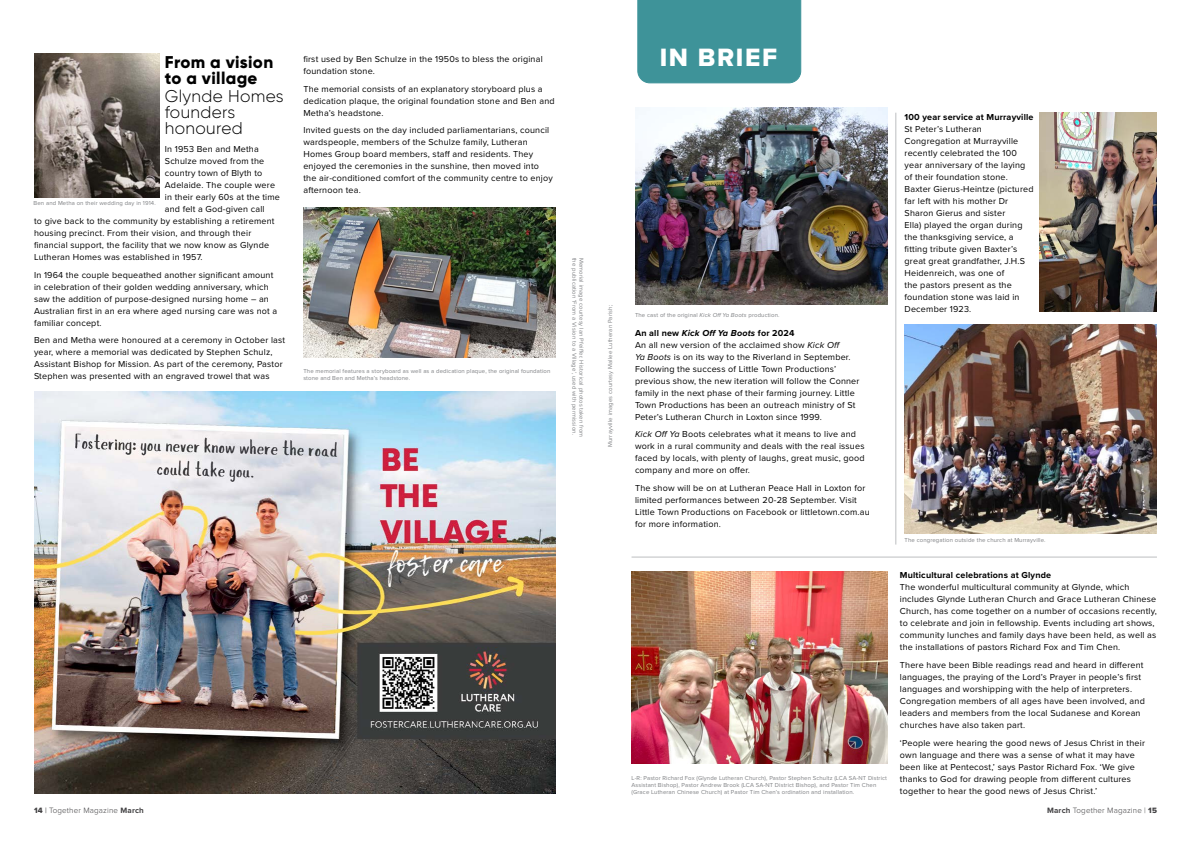
<style>
.page{position:relative;width:1191px;height:842px;background:#fff}
.page>*{position:absolute;margin:0;border:0;box-sizing:border-box;transform-origin:0 0}
.t1{font:26px "Proxima Nova Extrabld";letter-spacing:.06em;color:#fff}
.t2{font:300 17px/16px "Gilroy";letter-spacing:.02em;color:#000}
.t3{font:800 17px/16px "Gilroy";letter-spacing:.02em;color:#000}
.t4{font:9px/12px "Proxima Nova";letter-spacing:.02em;color:#000}
.t5{font:700 9px "Proxima Nova";letter-spacing:.02em;color:#000}
.t6{font:300 8px "Proxima Nova";letter-spacing:.02em;color:#414042}
.t7{font:6px/7px "Proxima Nova";letter-spacing:.02em;color:#808285}
.s1{font-style:italic}
.s2{font-weight:700}
.s3{font-weight:700;font-style:italic}
.s4{font-family:"Proxima Nova Extrabld";font-weight:400}
.s5{font-weight:400}
</style>
<div class="page">
<div style="left:637px;top:0;width:164px;height:83px;background:#3e9399"></div>
<hr style="left:895px;top:113px;width:1px;height:432px;background:#bcbec0">
<hr style="left:631px;top:557px;width:526px;height:1px;background:#bcbec0">
<img style="left:34px;top:391px;width:521px;height:403px">
<img style="left:303px;top:207px;width:252px;height:150px">
<img style="left:34px;top:54px;width:125px;height:144px">
<img style="left:635px;top:107px;width:252px;height:198px">
<img style="left:631px;top:571px;width:256px;height:192px">
<img style="left:904px;top:324px;width:253px;height:209px">
<img style="left:1039px;top:113px;width:118px;height:199px">
<h2 class="t3" style="left:165px;top:54px;width:110px">From a vision to a village</h2>
<h2 class="t2" style="left:165px;top:88px;width:120px">Glynde Homes founders honoured</h2>
<p class="t4" style="left:165px;top:143px;width:95px">In 1953 Ben and Metha</p>
<p class="t4" style="left:165px;top:155px;width:101px">Schulze moved from the</p>
<p class="t4" style="left:165px;top:167px;width:99px">country town of Blyth to</p>
<p class="t4" style="left:165px;top:179px;width:112px">Adelaide. The couple were</p>
<p class="t4" style="left:165px;top:191px;width:117px">in their early 60s at the time</p>
<p class="t4" style="left:165px;top:203px;width:101px">and felt a God-given call</p>
<p class="t4" style="left:34px;top:215px;width:242px">to give back to the community by establishing a retirement</p>
<p class="t4" style="left:34px;top:227px;width:219px">housing precinct. From their vision, and through their</p>
<p class="t4" style="left:34px;top:239px;width:237px">financial support, the facility that we now know as Glynde</p>
<p class="t4" style="left:34px;top:251px;width:170px">Lutheran Homes was established in 1957.</p>
<p class="t4" style="left:34px;top:268px;width:245px">In 1964 the couple bequeathed another significant amount in celebration of their golden wedding anniversary, which saw the addition of purpose-designed nursing home – an Australian first in an era where aged nursing care was not a familiar concept.</p>
<p class="t4" style="left:34px;top:334px;width:253px">Ben and Metha were honoured at a ceremony in October last year, where a memorial was dedicated by Stephen Schulz, Assistant Bishop for Mission. As part of the ceremony, Pastor Stephen was presented with an engraved trowel that was</p>
<p class="t7" style="left:34px;top:199px;width:124px">Ben and Metha on their wedding day in 1914.</p>
<p class="t4" style="left:303px;top:52px;width:241px">first used by Ben Schulze in the 1950s to bless the original foundation stone.</p>
<p class="t4" style="left:303px;top:82px;width:253px">The memorial consists of an explanatory storyboard plus a dedication plaque, the original foundation stone and Ben and<br>Metha’s headstone.</p>
<p class="t4" style="left:303px;top:124px;width:251px">Invited guests on the day included parliamentarians, council wardspeople, members of the Schulze family, Lutheran Homes Group board members, staff and residents. They enjoyed the ceremonies in the sunshine, then moved into the air-conditioned comfort of the community centre to enjoy afternoon tea.</p>
<p class="t7" style="left:303px;top:367px;width:248px">The memorial features a storyboard as well as a dedication plaque, the original foundation stone and Ben and Metha’s headstone.</p>
<p class="t7" style="left:578px;top:258px;width:179px;rotate:90deg">the publication ‘From a Vision to a Village’, used with permission.</p>
<p class="t7" style="left:585px;top:258px;width:181px;rotate:90deg">Memorial image courtesy Ian Pfeiffer. Historical photos taken from</p>
<h1 class="t1" style="left:660px;top:38px;width:119px">IN BRIEF</h1>
<p class="t7" style="left:606px;top:447px;width:143px;rotate:-90deg">Murrayville images courtesy Mallee Lutheran Parish;</p>
<p class="t7" style="left:635px;top:311px;width:146px">The cast of the original <span class="s1">Kick Off Ya Boots</span> production.</p>
<p class="t4" style="left:635px;top:326px;width:226px"><span class="s2">An all new</span> <span class="s3">Kick Off Ya Boots</span> <span class="s2">for 2024<br></span>An all new version of the acclaimed show <span class="s1">Kick Off<br>Ya Boots</span> is on its way to the Riverland in September.<br>Following the success of Little Town Productions’ previous show, the new iteration will follow the Conner family in the next phase of their farming journey. Little Town Productions has been an outreach ministry of St Peter’s Lutheran Church in Loxton since 1999.</p>
<p class="t4" style="left:635px;top:428px;width:231px"><span class="s1">Kick Off Ya</span> Boots celebrates what it means to live and work in a rural community and deals with the real issues faced by locals, with plenty of laughs, great music, good company and more on offer.</p>
<p class="t4" style="left:635px;top:482px;width:236px">The show will be on at Lutheran Peace Hall in Loxton for limited performances between 20-28 September. Visit Little Town Productions on Facebook or littletown.com.au for more information.</p>
<p class="t7" style="left:631px;top:774px;width:257px">L-R: Pastor Richard Fox (Glynde Lutheran Church), Pastor Stephen Schultz (LCA SA-NT District<br>Assistant Bishop), Pastor Andrew Brook (LCA SA-NT District Bishop), and Pastor Tim Chen (Grace Lutheran Chinese Church) at Pastor Tim Chen’s ordination and installation.</p>
<p class="t5" style="left:904px;top:110px;width:130px">100 year service at Murrayville</p>
<p class="t4" style="left:904px;top:122px;width:130px">St Peter’s Lutheran<br>Congregation at Murrayville recently celebrated the 100 year anniversary of the laying of their foundation stone.<br>Baxter Gierus-Heintze (pictured far left with his mother Dr<br>Sharon Gierus and sister<br>Ella) played the organ during the thanksgiving service, a fitting tribute given Baxter’s great great grandfather, J.H.S<br>Heidenreich, was one of<br>the pastors present as the foundation stone was laid in<br>December 1923.</p>
<p class="t7" style="left:904px;top:536px;width:142px">The congregation outside the church at Murrayville.</p>
<p class="t5" style="left:900px;top:569px;width:153px">Multicultural celebrations at Glynde</p>
<p class="t4" style="left:900px;top:581px;width:258px">The wonderful multicultural community at Glynde, which includes Glynde Lutheran Church and Grace Lutheran Chinese Church, has come together on a number of occasions recently, to celebrate and join in fellowship. Events including art shows, community lunches and family days have been held, as well as the installations of pastors Richard Fox and Tim Chen.</p>
<p class="t4" style="left:900px;top:659px;width:246px">There have been Bible readings read and heard in different languages, the praying of the Lord’s Prayer in people’s first languages and worshipping with the help of interpreters.<br>Congregation members of all ages have been involved, and leaders and members from the local Sudanese and Korean churches have also taken part.</p>
<p class="t4" style="left:900px;top:736px;width:247px">‘People were hearing the good news of Jesus Christ in their own language and there was a sense of what it may have been like at Pentecost,’ says Pastor Richard Fox. ‘We give thanks to God for drawing people from different cultures together to hear the good news of Jesus Christ.’</p>
<p class="t6" style="left:34px;top:804px;width:111px"><span class="s4">14</span> <span class="s5">|</span> Together Magazine <span class="s2">March</span></p>
<p class="t6" style="left:1047px;top:804px;width:111px"><span class="s2">March</span> Together Magazine | <span class="s4">15</span></p>
</div>
